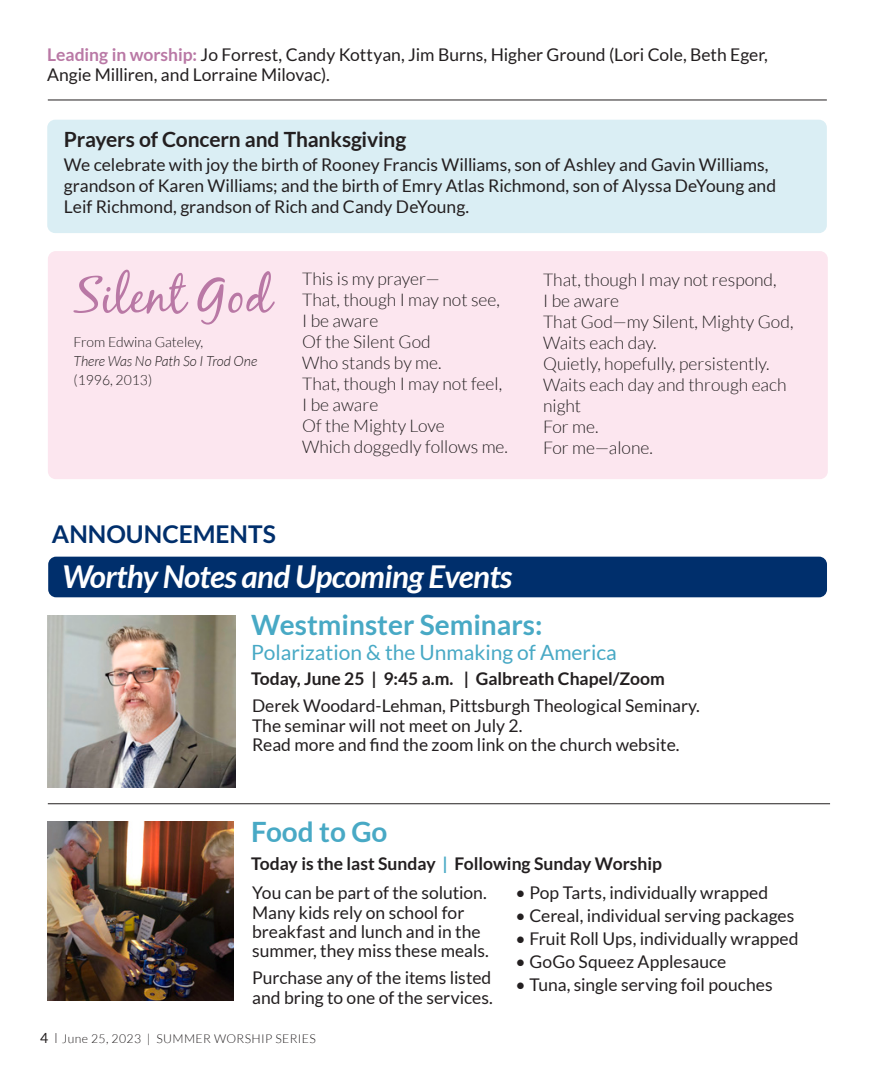
<style>
.page{position:relative;width:882px;height:1071px;background:#fff}
.page>*{position:absolute;margin:0;border:0;box-sizing:border-box;transform-origin:0 0}
.t1{font:50.75px "Black Jack";color:#b978a5}
.t2{font:italic 700 31.5px "Lato";letter-spacing:-.02em;color:#fff}
.t3{font:700 28px "Lato";color:#48a9c5}
.t4{font:700 24.5px "Lato";color:#002f6c}
.t5{font:21px "Lato";color:#48a9c5}
.t6{font:700 21px "Lato";letter-spacing:-.01em;color:#231f20}
.t7{font:17.5px/19.2px "Lato";color:#231f20}
.t8{font:300 17.5px/21px "Lato";color:#231f20}
.t9{font:700 17.5px "Lato";color:#231f20}
.t10{font:300 14px/19.2px "Lato";color:#231f20}
.t11{font:300 12.25px "Lato";letter-spacing:.03em;color:#231f20}
.s1{font-weight:700;color:#b978a5}
.s2{font-style:italic}
.s3{color:#48a9c5}
.s4{font-weight:400;font-size:14px}
.s5{font-family:"Filosofia Unicase";font-weight:400;font-size:14px}
</style>
<div class="page">
<div style="left:47px;top:120px;width:780px;height:113px;background:#daeef4;border-radius:8px"></div>
<hr style="left:48px;top:100px;width:779px;height:1px;background:#231f20">
<hr style="left:48px;top:803px;width:782px;height:1px;background:#231f20">
<div style="left:48px;top:557px;width:779px;height:40px;background:#002f6c;border-radius:8px"></div>
<img style="left:47px;top:615px;width:188px;height:173px">
<img style="left:47px;top:821px;width:187px;height:180px">
<div style="left:48px;top:251px;width:780px;height:228px;background:#fce6ef;border-radius:8px"></div>
<p class="t7" style="left:47px;top:44px;width:722px;line-height:20.1px"><span class="s1">Leading in worship:</span> Jo Forrest, Candy Kottyan, Jim Burns, Higher Ground (Lori Cole, Beth Eger,<br>Angie Milliren, and Lorraine Milovac).</p>
<p class="t6" style="left:64px;top:127px;width:344px">Prayers of Concern and Thanksgiving</p>
<p class="t7" style="left:64px;top:155px;width:714px;line-height:21px">We celebrate with joy the birth of Rooney Francis Williams, son of Ashley and Gavin Williams, grandson of Karen Williams; and the birth of Emry Atlas Richmond, son of Alyssa DeYoung and<br>Leif Richmond, grandson of Rich and Candy DeYoung.</p>
<p class="t1" style="left:73px;top:265px;width:199px">Silent God</p>
<p class="t10" style="left:73px;top:332px;width:185px">From Edwina Gateley,<br><span class="s2">There Was No Path So I Trod One </span>(1996, 2013)</p>
<p class="t8" style="left:302px;top:268px;width:139px">This is my prayer—</p>
<p class="t8" style="left:302px;top:289px;width:199px">That, though I may not see,</p>
<p class="t8" style="left:302px;top:310px;width:78px">I be aware</p>
<p class="t8" style="left:302px;top:331px;width:130px">Of the Silent God</p>
<p class="t8" style="left:302px;top:352px;width:141px">Who stands by me.</p>
<p class="t8" style="left:302px;top:373px;width:201px">That, though I may not feel,</p>
<p class="t8" style="left:302px;top:394px;width:78px">I be aware</p>
<p class="t8" style="left:302px;top:415px;width:144px">Of the Mighty Love</p>
<p class="t8" style="left:302px;top:436px;width:207px">Which doggedly follows me.</p>
<p class="t4" style="left:52px;top:520px;width:225px">ANNOUNCEMENTS</p>
<p class="t2" style="left:62px;top:559px;width:452px">Worthy Notes and Upcoming Events</p>
<p class="t8" style="left:543px;top:270px;width:235px">That, though I may not respond,</p>
<p class="t8" style="left:543px;top:291px;width:78px">I be aware</p>
<p class="t8" style="left:543px;top:312px;width:252px">That God—my Silent, Mighty God,</p>
<p class="t8" style="left:543px;top:333px;width:115px">Waits each day.</p>
<p class="t8" style="left:543px;top:354px;width:228px">Quietly, hopefully, persistently.</p>
<p class="t8" style="left:543px;top:375px;width:245px">Waits each day and through each night</p>
<p class="t8" style="left:543px;top:417px;width:57px">For me.</p>
<p class="t8" style="left:543px;top:438px;width:111px">For me—alone.</p>
<p class="t3" style="left:251px;top:609px;width:293px">Westminster Seminars:</p>
<p class="t5" style="left:251px;top:640px;width:367px">Polarization &amp; the Unmaking of America</p>
<p class="t9" style="left:251px;top:669px;width:415px">Today, June 25 | 9:45 a.m. | Galbreath Chapel/Zoom</p>
<p class="t7" style="left:252px;top:696px;width:449px">Derek Woodard-Lehman, Pittsburgh Theological Seminary.<br>The seminar will not meet on July 2.<br>Read more and find the zoom link on the church website.</p>
<p class="t3" style="left:251px;top:816px;width:138px">Food to Go</p>
<p class="t9" style="left:251px;top:854px;width:412px">Today is the last Sunday <span class="s3">|</span> Following Sunday Worship</p>
<p class="t7" style="left:515px;top:883px;width:254px">• Pop Tarts, individually wrapped</p>
<p class="t7" style="left:515px;top:906px;width:281px">• Cereal, individual serving packages</p>
<p class="t7" style="left:515px;top:929px;width:285px">• Fruit Roll Ups, individually wrapped</p>
<p class="t7" style="left:515px;top:952px;width:213px">• GoGo Squeez Applesauce</p>
<p class="t7" style="left:515px;top:975px;width:259px">• Tuna, single serving foil pouches</p>
<p class="t7" style="left:252px;top:883px;width:238px">You can be part of the solution.<br>Many kids rely on school for breakfast and lunch and in the summer, they miss these meals.</p>
<p class="t7" style="left:252px;top:968px;width:242px">Purchase any of the items listed and bring to one of the services.</p>
<p class="t11" style="left:40px;top:1032px;width:277px"><span class="s4">4</span> <span class="s5">|</span> June 25, 2023 | SUMMER WORSHIP SERIES</p>
</div>
